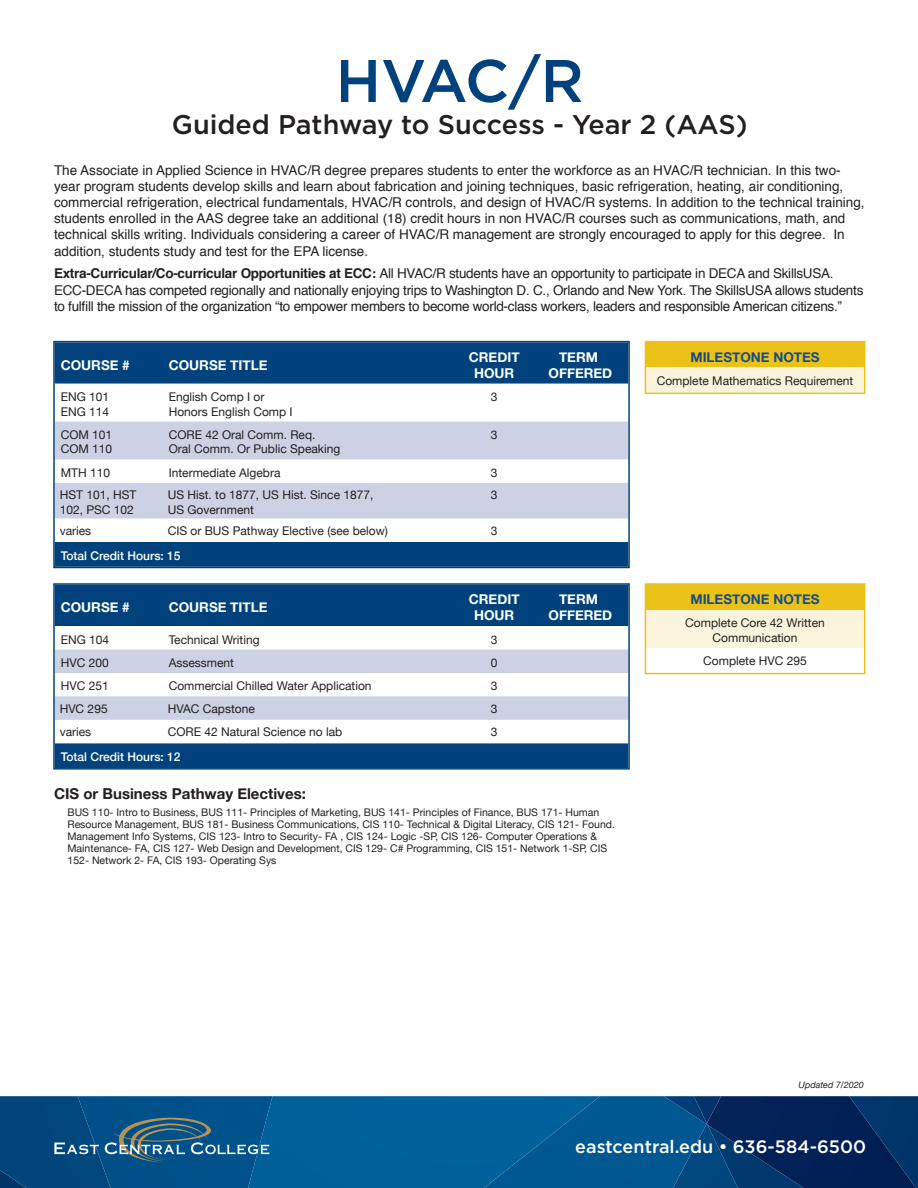
<style>
.page{position:relative;width:918px;height:1188px;background:#fff}
.page>*{position:absolute;margin:0;border:0;box-sizing:border-box;transform-origin:0 0}
.t1{font:500 60px "Gotham";color:#01427c}
.t2{font:500 27px "Gotham";letter-spacing:-.005em;color:#231f20}
.t3{font:500 18px "Gotham";color:#fff}
.t4{font:700 15px "Helvetica Neue";color:#231f20}
.t5{font:13.5px/16.2px "Helvetica";color:#231f20}
.t6{font:13.5px/16.2px "Helvetica";letter-spacing:-.02em;color:#231f20}
.t7{font:700 13.5px/16.2px "Helvetica Neue";color:#fff;text-align:center}
.t8{font:700 13.5px "Helvetica Neue";color:#174d85}
.t9{font:12px/14.4px "Helvetica Neue";color:#231f20}
.t10{font:500 12px "Helvetica Neue";color:#fff}
.t11{font:10.5px/12px "Helvetica Neue";color:#231f20}
.t12{font:italic 9px "Helvetica Neue";color:#231f20}
.s1{font-weight:700}
</style>
<div class="page">
<svg style="left:0;top:1096px;width:916px;height:92px;background:#054e85"></svg>
<div style="left:56px;top:344px;width:571px;height:221px;background:#01427c"></div>
<svg style="left:56px;top:384px;width:571px;height:158px"></svg>
<svg style="left:56px;top:422px;width:571px;height:96px;fill:#ccd1e3"></svg>
<div style="left:53px;top:341px;width:577px;height:227px;border:2px solid #01427c"></div>
<div style="left:646px;top:342px;width:218px;height:26px;background:#ecc118"></div>
<div style="left:646px;top:368px;width:218px;height:25px;background:#fbf4dc"></div>
<div style="left:645px;top:341px;width:220px;height:53px;border:2px solid #ecc118"></div>
<div style="left:56px;top:586px;width:571px;height:181px;background:#01427c"></div>
<svg style="left:56px;top:626px;width:571px;height:117px"></svg>
<svg style="left:56px;top:650px;width:571px;height:70px"></svg>
<div style="left:53px;top:583px;width:577px;height:187px;border:2px solid #01427c"></div>
<div style="left:646px;top:585px;width:218px;height:25px;background:#ecc118"></div>
<div style="left:646px;top:610px;width:218px;height:38px;background:#fbf4dc"></div>
<div style="left:645px;top:583px;width:220px;height:91px;border:2px solid #ecc118"></div>
<h1 class="t1" style="left:336px;top:42px;width:250px">HVAC/R</h1>
<h2 class="t2" style="left:172px;top:107px;width:577px">Guided Pathway to Success - Year 2 (AAS)</h2>
<p class="t5" style="left:54px;top:162px;width:812px">The Associate in Applied Science in HVAC/R degree prepares students to enter the workforce as an HVAC/R technician. In this two&shy;year program students develop skills and learn about fabrication and joining techniques, basic refrigeration, heating, air conditioning, commercial refrigeration, electrical fundamentals, HVAC/R controls, and design of HVAC/R systems. In addition to the technical training, students enrolled in the AAS degree take an additional (18) credit hours in non HVAC/R courses such as communications, math, and technical skills writing. Individuals considering a career of HVAC/R management are strongly encouraged to apply for this degree. In addition, students study and test for the EPA license.</p>
<p class="t6" style="left:54px;top:266px;width:811px"><span class="s1">Extra-Curricular/Co-curricular Opportunities at ECC:</span> All HVAC/R students have an opportunity to participate in DECA and SkillsUSA.<br>ECC-DECA has competed regionally and nationally enjoying trips to Washington D. C., Orlando and New York. The SkillsUSA allows students to fulfill the mission of the organization “to empower members to become world-class workers, leaders and responsible American citizens.”</p>
<p class="t7" style="left:61px;top:357px;width:71px">COURSE #</p>
<p class="t7" style="left:169px;top:357px;width:100px">COURSE TITLE</p>
<p class="t7" style="left:469px;top:349px;width:52px">CREDIT<br>HOUR</p>
<p class="t7" style="left:549px;top:349px;width:65px">TERM<br>OFFERED</p>
<p class="t9" style="left:61px;top:390px;width:50px">ENG 101<br>ENG 114</p>
<p class="t9" style="left:169px;top:390px;width:126px">English Comp I or<br>Honors English Comp I</p>
<p class="t9" style="left:491px;top:390px;width:8px">3</p>
<p class="t9" style="left:61px;top:428px;width:53px">COM 101<br>COM 110</p>
<p class="t9" style="left:169px;top:428px;width:173px">CORE 42 Oral Comm. Req.<br>Oral Comm. Or Public Speaking</p>
<p class="t9" style="left:491px;top:428px;width:8px">3</p>
<p class="t9" style="left:61px;top:466px;width:51px">MTH 110</p>
<p class="t9" style="left:169px;top:466px;width:113px">Intermediate Algebra</p>
<p class="t9" style="left:491px;top:466px;width:8px">3</p>
<p class="t9" style="left:60px;top:488px;width:78px">HST 101, HST<br>102, PSC 102</p>
<p class="t9" style="left:168px;top:488px;width:207px">US Hist. to 1877, US Hist. Since 1877,<br>US Government</p>
<p class="t9" style="left:491px;top:488px;width:8px">3</p>
<p class="t9" style="left:60px;top:524px;width:33px">varies</p>
<p class="t9" style="left:168px;top:524px;width:222px">CIS or BUS Pathway Elective (see below)</p>
<p class="t9" style="left:491px;top:524px;width:8px">3</p>
<p class="t10" style="left:61px;top:546px;width:121px">Total Credit Hours: 15</p>
<p class="t7" style="left:61px;top:599px;width:71px">COURSE #</p>
<p class="t7" style="left:169px;top:599px;width:100px">COURSE TITLE</p>
<p class="t7" style="left:469px;top:591px;width:52px">CREDIT<br>HOUR</p>
<p class="t7" style="left:549px;top:591px;width:65px">TERM<br>OFFERED</p>
<p class="t9" style="left:61px;top:633px;width:50px">ENG 104</p>
<p class="t9" style="left:169px;top:633px;width:92px">Technical Writing</p>
<p class="t9" style="left:491px;top:633px;width:8px">3</p>
<p class="t9" style="left:61px;top:656px;width:50px">HVC 200</p>
<p class="t9" style="left:169px;top:656px;width:67px">Assessment</p>
<p class="t9" style="left:491px;top:656px;width:8px">0</p>
<p class="t9" style="left:61px;top:680px;width:50px">HVC 251</p>
<p class="t9" style="left:169px;top:680px;width:204px">Commercial Chilled Water Application</p>
<p class="t9" style="left:491px;top:680px;width:8px">3</p>
<p class="t9" style="left:60px;top:702px;width:50px">HVC 295</p>
<p class="t9" style="left:168px;top:702px;width:89px">HVAC Capstone</p>
<p class="t9" style="left:491px;top:702px;width:8px">3</p>
<p class="t9" style="left:60px;top:725px;width:33px">varies</p>
<p class="t9" style="left:168px;top:725px;width:176px">CORE 42 Natural Science no lab</p>
<p class="t9" style="left:491px;top:725px;width:8px">3</p>
<p class="t10" style="left:61px;top:747px;width:121px">Total Credit Hours: 12</p>
<p class="t4" style="left:54px;top:782px;width:253px">CIS or Business Pathway Electives:</p>
<p class="t11" style="left:68px;top:807px;width:549px">BUS 110- Intro to Business, BUS 111- Principles of Marketing, BUS 141- Principles of Finance, BUS 171- Human Resource Management, BUS 181- Business Communications, CIS 110- Technical &amp; Digital Literacy, CIS 121- Found.<br>Management Info Systems, CIS 123- Intro to Security- FA , CIS 124- Logic -SP, CIS 126- Computer Operations &amp; Maintenance- FA, CIS 127- Web Design and Development, CIS 129- C# Programming, CIS 151- Network 1-SP, CIS 152- Network 2- FA, CIS 193- Operating Sys</p>
<p class="t8" style="left:690px;top:346px;width:131px">MILESTONE NOTES</p>
<p class="t9" style="left:657px;top:374px;width:198px">Complete Mathematics Requirement</p>
<p class="t8" style="left:690px;top:589px;width:131px">MILESTONE NOTES</p>
<p class="t9" style="left:685px;top:617px;width:141px;text-align:center">Complete Core 42 Written<br>Communication</p>
<p class="t9" style="left:703px;top:654px;width:105px">Complete HVC 295</p>
<p class="t12" style="left:799px;top:1078px;width:67px">Updated 7/2020</p>
<h3 class="t3" style="left:575px;top:1135px;width:292px">eastcentral.edu • 636-584-6500</h3>
</div>
